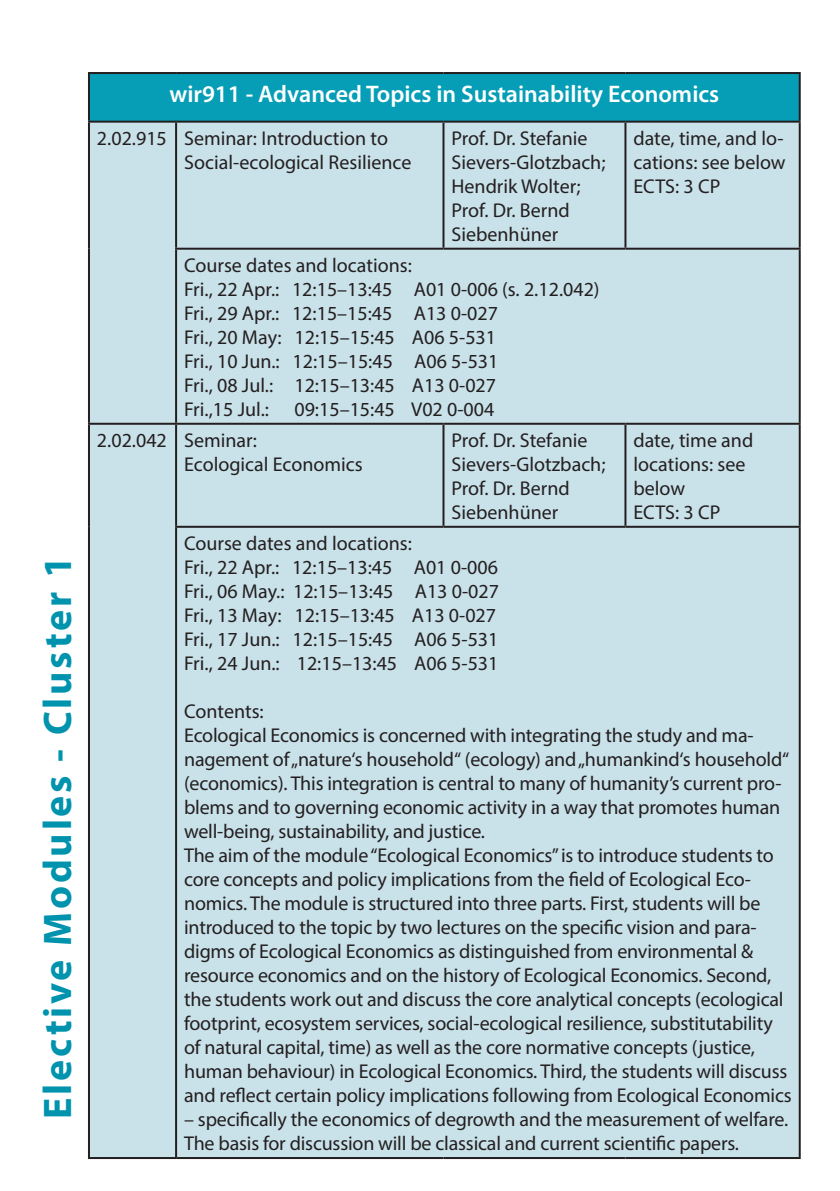
<style>
.page{position:relative;width:840px;height:1191px;background:#fff}
.page>*{position:absolute;margin:0;border:0;box-sizing:border-box;transform-origin:0 0}
.t1{font:700 40px "Myriad Pro";letter-spacing:.07em;color:#0093ad}
.t2{font:600 24px "Myriad Pro";color:#fff}
.t3{font:20px/24px "Myriad Pro";letter-spacing:-.01em;color:#231f20}
</style>
<div class="page">
<div style="left:89px;top:73px;width:710px;height:49px;background:#069eb6"></div>
<div style="left:90px;top:123px;width:708px;height:1034px;background:#c9e1e9"></div>
<hr style="left:88px;top:72px;width:88px;height:2px;background:#231f20">
<hr style="left:88px;top:74px;width:2px;height:47px;background:#231f20">
<hr style="left:176px;top:72px;width:267px;height:2px;background:#231f20">
<hr style="left:443px;top:72px;width:182px;height:2px;background:#231f20">
<hr style="left:625px;top:72px;width:175px;height:2px;background:#231f20">
<hr style="left:798px;top:74px;width:2px;height:47px;background:#231f20">
<hr style="left:88px;top:121px;width:88px;height:2px;background:#231f20">
<hr style="left:88px;top:123px;width:2px;height:126px;background:#231f20">
<hr style="left:176px;top:121px;width:267px;height:2px;background:#231f20">
<hr style="left:175px;top:123px;width:2px;height:125px;background:#231f20">
<hr style="left:443px;top:121px;width:182px;height:2px;background:#231f20">
<hr style="left:442px;top:123px;width:2px;height:125px;background:#231f20">
<hr style="left:625px;top:121px;width:175px;height:2px;background:#231f20">
<hr style="left:624px;top:123px;width:2px;height:125px;background:#231f20">
<hr style="left:798px;top:123px;width:2px;height:125px;background:#231f20">
<hr style="left:88px;top:249px;width:2px;height:174px;background:#231f20">
<hr style="left:175px;top:248px;width:268px;height:2px;background:#231f20">
<hr style="left:175px;top:250px;width:2px;height:173px;background:#231f20">
<hr style="left:443px;top:248px;width:182px;height:2px;background:#231f20">
<hr style="left:625px;top:248px;width:175px;height:2px;background:#231f20">
<hr style="left:798px;top:250px;width:2px;height:173px;background:#231f20">
<hr style="left:88px;top:423px;width:88px;height:2px;background:#231f20">
<hr style="left:88px;top:425px;width:2px;height:102px;background:#231f20">
<hr style="left:176px;top:423px;width:267px;height:2px;background:#231f20">
<hr style="left:175px;top:425px;width:2px;height:101px;background:#231f20">
<hr style="left:443px;top:423px;width:182px;height:2px;background:#231f20">
<hr style="left:442px;top:425px;width:2px;height:101px;background:#231f20">
<hr style="left:625px;top:423px;width:175px;height:2px;background:#231f20">
<hr style="left:624px;top:425px;width:2px;height:101px;background:#231f20">
<hr style="left:798px;top:425px;width:2px;height:101px;background:#231f20">
<hr style="left:88px;top:527px;width:2px;height:630px;background:#231f20">
<hr style="left:175px;top:526px;width:268px;height:2px;background:#231f20">
<hr style="left:175px;top:528px;width:2px;height:629px;background:#231f20">
<hr style="left:443px;top:526px;width:182px;height:2px;background:#231f20">
<hr style="left:625px;top:526px;width:175px;height:2px;background:#231f20">
<hr style="left:798px;top:528px;width:2px;height:629px;background:#231f20">
<hr style="left:88px;top:1157px;width:88px;height:2px;background:#231f20">
<hr style="left:176px;top:1157px;width:267px;height:2px;background:#231f20">
<hr style="left:443px;top:1157px;width:182px;height:2px;background:#231f20">
<hr style="left:625px;top:1157px;width:175px;height:2px;background:#231f20">
<h1 class="t1" style="left:31px;top:1119px;width:564px;rotate:-90deg">Elective Modules - Cluster 1</h1>
<p class="t2" style="left:169px;top:79px;width:551px">wir911 - Advanced Topics in Sustainability Economics</p>
<p class="t3" style="left:184px;top:126px;width:229px;text-indent:-87px">2.02.915 Seminar: Introduction to<br>Social-ecological Resilience</p>
<p class="t3" style="left:451px;top:126px;width:155px">Prof. Dr. Stefanie<br>Sievers-Glotzbach;<br>Hendrik Wolter;<br>Prof. Dr. Bernd<br>Siebenhüner</p>
<p class="t3" style="left:633px;top:126px;width:154px;text-align:justify">date, time, and lo&shy;cations: see below ECTS: 3 CP</p>
<p class="t3" style="left:184px;top:253px;width:417px">Course dates and locations:<br>Fri., 22 Apr.: 12:15–13:45 A01 0-006 (s. 2.12.042)<br>Fri., 29 Apr.: 12:15–15:45 A13 0-027<br>Fri., 20 May: 12:15–15:45 A06 5-531<br>Fri., 10 Jun.: 12:15–15:45 A06 5-531<br>Fri., 08 Jul.: 12:15–13:45 A13 0-027<br>Fri.,15 Jul.:</p>
<p class="t3" style="left:294px;top:397px;width:201px">09:15–15:45 V02 0-004</p>
<p class="t3" style="left:184px;top:428px;width:180px;text-indent:-87px">2.02.042 Seminar:<br>Ecological Economics</p>
<p class="t3" style="left:451px;top:428px;width:155px">Prof. Dr. Stefanie<br>Sievers-Glotzbach;<br>Prof. Dr. Bernd<br>Siebenhüner</p>
<p class="t3" style="left:633px;top:428px;width:121px">date, time and locations: see below<br>ECTS: 3 CP</p>
<p class="t3" style="left:184px;top:531px;width:316px">Course dates and locations:<br>Fri., 22 Apr.: 12:15–13:45 A01 0-006<br>Fri., 06 May.: 12:15–13:45 A13 0-027<br>Fri., 13 May: 12:15–13:45 A13 0-027<br>Fri., 17 Jun.: 12:15–15:45 A06 5-531<br>Fri., 24 Jun.: 12:15–13:45 A06 5-531</p>
<p class="t3" style="left:184px;top:699px;width:608px">Contents:<br>Ecological Economics is concerned with integrating the study and ma&shy;nagement of „nature‘s household“ (ecology) and „humankind‘s household“ (economics). This integration is central to many of humanity’s current pro&shy;blems and to governing economic activity in a way that promotes human well-being, sustainability, and justice.<br>The aim of the module “Ecological Economics” is to introduce students to core concepts and policy implications from the field of Ecological Eco&shy;nomics. The module is structured into three parts. First, students will be introduced to the topic by two lectures on the specific vision and para&shy;digms of Ecological Economics as distinguished from environmental &amp; resource economics and on the history of Ecological Economics. Second, the students work out and discuss the core analytical concepts (ecological footprint, ecosystem services, social-ecological resilience, substitutability of natural capital, time) as well as the core normative concepts (justice, human behaviour) in Ecological Economics. Third, the students will discuss and reflect certain policy implications following from Ecological Economics</p>
<p class="t3" style="left:184px;top:1107px;width:605px">– specifically the economics of degrowth and the measurement of welfare.<br>The basis for discussion will be classical and current scientific papers.</p>
</div>
